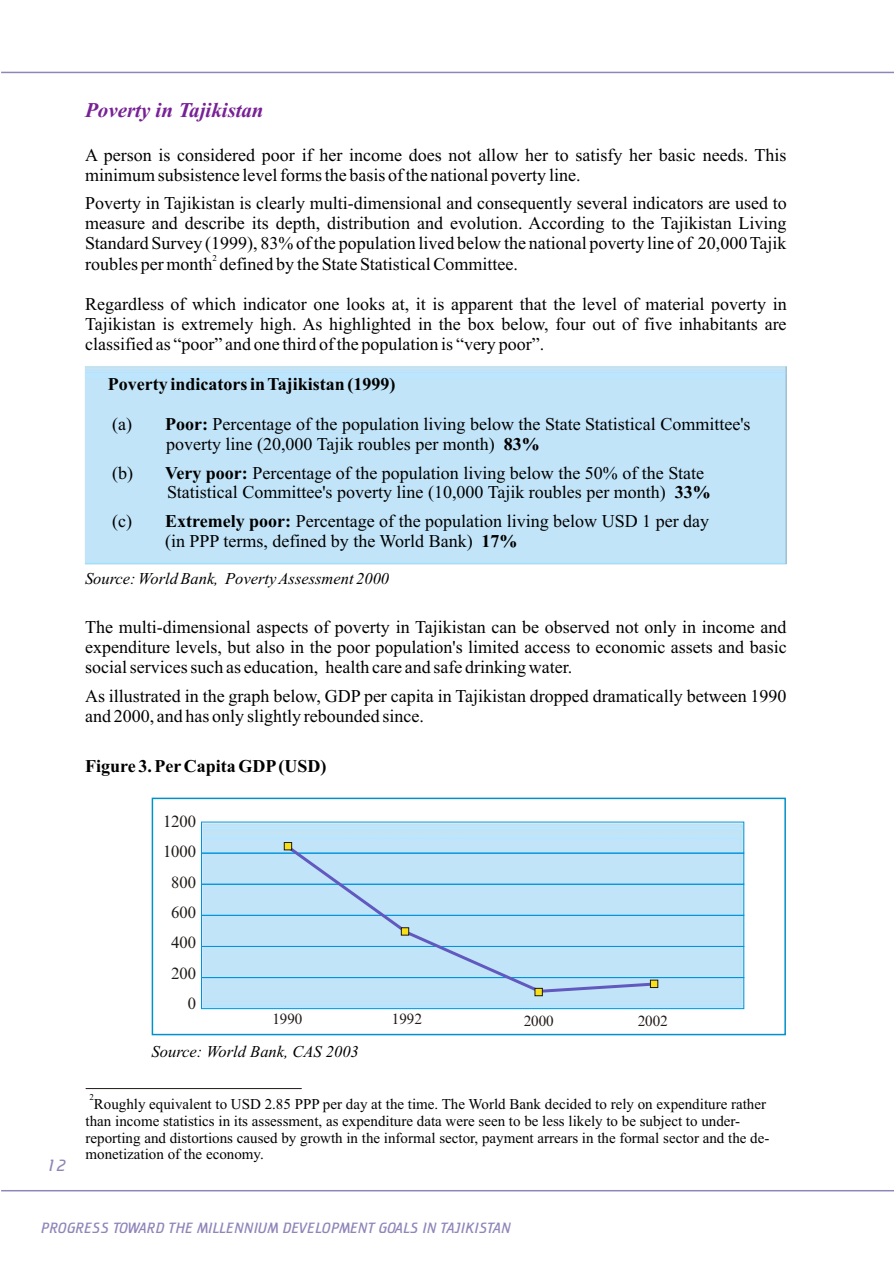
<style>
.page{position:relative;width:894px;height:1263px;background:#fff}
.page>*{position:absolute;margin:0;border:0;box-sizing:border-box;transform-origin:0 0}
.t1{font:italic 700 21px "Times New Roman";color:#782196}
.t2{font:18px/20px "Times New Roman";color:#000}
.t3{font:700 18px "Times New Roman";color:#000}
.t4{font:italic 16.5px "Times New Roman";color:#000}
.t5{font:16.5px/30.3px "Times New Roman Tj";color:#1f1a17;text-align:right}
.t6{font:italic 300 16.5px "Cricket";color:#8f85b8}
.t7{font:15px/16.6px "Times New Roman";color:#000}
.t8{font:italic 300 15px "Cricket";color:#8f85b8}
.t9{font:15px "Times New Roman Tj";color:#1f1a17}
.t10{font:9px "Times New Roman";color:#000}
.s1{font-weight:700}
</style>
<div class="page">
<hr style="left:1px;top:1190px;width:893px;height:1px;background:#8f85b8">
<hr style="left:1px;top:72px;width:893px;height:1px;background:#8f85b8">
<div style="left:152px;top:798px;width:634px;height:237px;border:2px solid #0091c9"></div>
<div style="left:201px;top:853px;width:543px;height:31px;border:1px solid #0094de"></div>
<div style="left:201px;top:884px;width:543px;height:32px;border:1px solid #0094de"></div>
<div style="left:201px;top:915px;width:543px;height:32px;border:1px solid #0094de"></div>
<div style="left:201px;top:946px;width:543px;height:32px;border:1px solid #0094de"></div>
<div style="left:201px;top:977px;width:543px;height:32px;border:1px solid #0094de"></div>
<svg style="left:283px;top:842px;width:374px;height:152px"></svg>
<div style="left:535px;top:988px;width:8px;height:8px;background:#f7e017;border:1px solid #1f1a17"></div>
<div style="left:284px;top:842px;width:8px;height:8px;background:#f7e017;border:1px solid #1f1a17"></div>
<div style="left:401px;top:928px;width:8px;height:7px;background:#f7e017;border:1px solid #1f1a17"></div>
<div style="left:650px;top:980px;width:8px;height:8px;background:#f7e017;border:1px solid #1f1a17"></div>
<hr style="left:86px;top:1088px;width:216px;height:1px;background:#1f1a17">
<p class="t1" style="left:85px;top:103px;width:180px">Poverty in Tajikistan</p>
<p class="t2" style="left:85px;top:146px;width:703px">A person is considered poor if her income does not allow her to satisfy her basic needs. This minimum subsistence level forms the basis of the national poverty line.</p>
<p class="t2" style="left:85px;top:195px;width:703px;text-align:justify">Poverty in Tajikistan is clearly multi-dimensional and consequently several indicators are used to measure and describe its depth, distribution and evolution. According to the Tajikistan Living Standard Survey (1999), 83% of the population lived below the national poverty line of 20,000 Tajik</p>
<p class="t10" style="left:212px;top:255px;width:6px">2</p>
<p class="t2" style="left:85px;top:256px;width:434px">roubles per month defined by the State Statistical Committee.</p>
<p class="t2" style="left:85px;top:296px;width:703px;text-align:justify">Regardless of which indicator one looks at, it is apparent that the level of material poverty in Tajikistan is extremely high. As highlighted in the box below, four out of five inhabitants are classified as “poor” and one third of the population is “very poor”.</p>
<p class="t3" style="left:108px;top:378px;width:289px">Poverty indicators in Tajikistan (1999)</p>
<p class="t2" style="left:166px;top:415px;width:586px;text-indent:-54px">(a) <span class="s1">Poor:</span> Percentage of the population living below the State Statistical Committee's poverty line (20,000 Tajik roubles per month) <span class="s1">83%</span></p>
<p class="t2" style="left:167px;top:464px;width:545px;text-indent:-55px">(b) <span class="s1">Very poor:</span> Percentage of the population living below the 50% of the State<br>Statistical Committee's poverty line (10,000 Tajik roubles per month) <span class="s1">33%</span></p>
<p class="t2" style="left:165px;top:513px;width:546px;text-indent:-53px">(c) <span class="s1">Extremely poor:</span> Percentage of the population living below USD 1 per day (in PPP terms, defined by the World Bank) <span class="s1">17%</span></p>
<p class="t4" style="left:85px;top:573px;width:306px">Source: World Bank, Poverty Assessment 2000</p>
<p class="t2" style="left:85px;top:619px;width:703px;text-align:justify">The multi-dimensional aspects of poverty in Tajikistan can be observed not only in income and expenditure levels, but also in the poor population's limited access to economic assets and basic social services such as education, health care and safe drinking water.</p>
<p class="t2" style="left:85px;top:688px;width:703px">As illustrated in the graph below, GDP per capita in Tajikistan dropped dramatically between 1990 and 2000, and has only slightly rebounded since.</p>
<p class="t3" style="left:85px;top:760px;width:243px">Figure 3. Per Capita GDP (USD)</p>
<p class="t5" style="left:163px;top:808px;width:34px">1200<br>1000<br>800<br>600<br>400<br>200<br>0</p>
<p class="t9" style="left:272px;top:1014px;width:31px">1990</p>
<p class="t9" style="left:392px;top:1014px;width:31px">1992</p>
<p class="t9" style="left:524px;top:1015px;width:31px">2000</p>
<p class="t9" style="left:638px;top:1015px;width:31px">2002</p>
<p class="t6" style="left:47px;top:1157px;width:21px">12</p>
<p class="t4" style="left:152px;top:1046px;width:209px">Source: World Bank, CAS 2003</p>
<p class="t10" style="left:89px;top:1094px;width:6px">2</p>
<p class="t7" style="left:86px;top:1097px;width:685px;text-indent:8px">Roughly equivalent to USD 2.85 PPP per day at the time. The World Bank decided to rely on expenditure rather than income statistics in its assessment, as expenditure data were seen to be less likely to be subject to under&shy;reporting and distortions caused by growth in the informal sector, payment arrears in the formal sector and the de&shy;monetization of the economy.</p>
<p class="t8" style="left:41px;top:1220px;width:472px">PROGRESS TOWARD THE MILLENNIUM DEVELOPMENT GOALS IN TAJIKISTAN</p>
</div>
